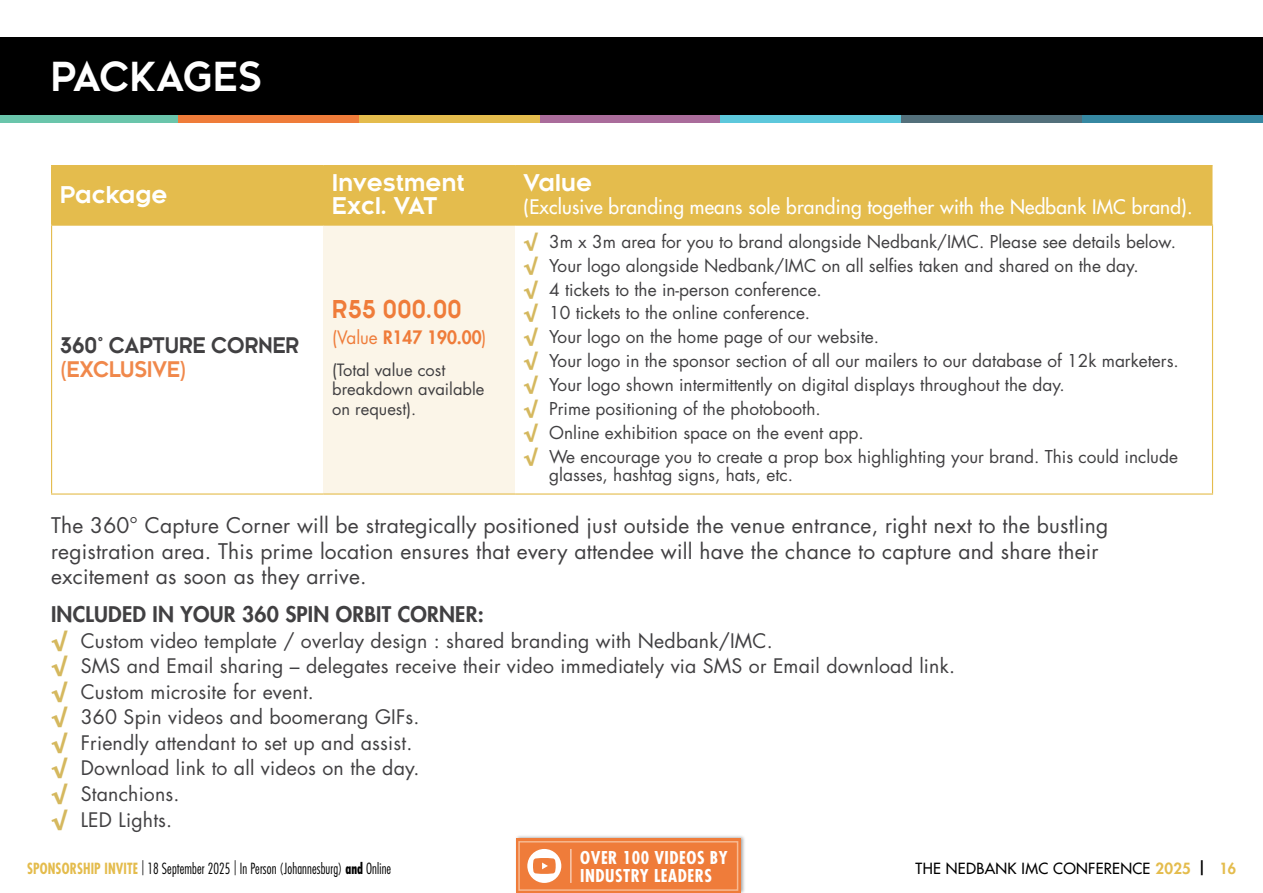
<style>
.page{position:relative;width:1263px;height:893px;background:#fff}
.page>*{position:absolute;margin:0;border:0;box-sizing:border-box;transform-origin:0 0}
.t1{font:700 39px "Kessel 105 W00";letter-spacing:.02em;color:#fff;scale:.95 1}
.t2{font:700 24px "Kessel 105 W00";letter-spacing:.02em;color:#ef7c3a;scale:.92 1}
.t3{font:700 22.5px/22.5px "Kessel 105 W00";letter-spacing:.01em;color:#fff}
.t4{font:21px/25.5px "Futura Std";letter-spacing:.01em;color:#414042}
.t5{font:800 21px "Futura Std";letter-spacing:.01em;color:#414042}
.t6{font:700 21px "Kessel 105 W00";color:#414042;scale:.95 1}
.t7{font:700 21px "Kessel 105 W00";color:#f0884b;scale:.95 1}
.t8{font:19.5px/25.5px "Futura Std";letter-spacing:.01em;color:#414042}
.t9{font:500 19.5px "Futura Std";letter-spacing:.01em;color:#fff}
.t10{font:800 18px "Futura Std";color:#ef7c3a;scale:.95 1}
.t11{font:17.25px/23.9px "Futura Std";color:#414042}
.t12{font:700 condensed 17.25px/18.3px "Futura Std";letter-spacing:.03em;color:#fff}
.t13{font:16.5px/19.5px "Futura Std";color:#414042}
.t14{font:300 condensed 15px "Futura Std";letter-spacing:.01em;color:#000;scale:.9 1}
.t15{font:500 15px "Futura Std";letter-spacing:.02em;color:#000}
.s1{font-weight:800;color:#d5b85e}
.s2{font-weight:400}
.s3{font-weight:700;color:#e4bc4d}
.s4{font-weight:700}
.s5{font-weight:800;color:#e4bc4d}
.s6{font-weight:800}
</style>
<div class="page">
<div style="left:0;top:37px;width:1263px;height:78px;background:#000"></div>
<div style="left:0;top:115px;width:181px;height:8px;background:#6ac5ab"></div>
<div style="left:178px;top:115px;width:181px;height:8px;background:#ef7c3a"></div>
<div style="left:359px;top:115px;width:181px;height:8px;background:#e4bc4d"></div>
<div style="left:540px;top:115px;width:180px;height:8px;background:#aa6c9b"></div>
<div style="left:720px;top:115px;width:181px;height:8px;background:#5dc8dc"></div>
<div style="left:901px;top:115px;width:181px;height:8px;background:#53707b"></div>
<div style="left:1082px;top:115px;width:180px;height:8px;background:#3688a2"></div>
<div style="left:515px;top:834px;width:231px;height:59px;background:#000;opacity:.35"></div>
<div style="left:516px;top:839px;width:224px;height:54px;background:#ef7c3a"></div>
<div style="left:518px;top:841px;width:220px;height:50px;border:2px solid #f7b991"></div>
<hr style="left:570px;top:849px;width:2px;height:34px;background:#fff">
<div style="left:527px;top:849px;width:34px;height:34px;background:#fff;border-radius:50%"></div>
<svg style="left:533px;top:858px;width:23px;height:16px"></svg>
<div style="left:52px;top:166px;width:1160px;height:59px;background:#e4bc4d"></div>
<div style="left:324px;top:225px;width:191px;height:269px;background:#fbf5e8"></div>
<hr style="left:51px;top:226px;width:1px;height:267px;background:#e4bc4d">
<hr style="left:1212px;top:226px;width:1px;height:267px;background:#e4bc4d">
<hr style="left:51px;top:493px;width:273px;height:2px;background:#e4bc4d">
<hr style="left:324px;top:493px;width:191px;height:2px;background:#e4bc4d">
<hr style="left:515px;top:493px;width:698px;height:2px;background:#e4bc4d">
<hr style="left:51px;top:165px;width:273px;height:1px;background:#e4bc4d">
<hr style="left:51px;top:166px;width:1px;height:59px;background:#e4bc4d">
<hr style="left:324px;top:165px;width:191px;height:1px;background:#e4bc4d">
<hr style="left:515px;top:165px;width:697px;height:1px;background:#e4bc4d">
<hr style="left:51px;top:225px;width:273px;height:1px;background:#e4bc4d">
<hr style="left:324px;top:225px;width:191px;height:1px;background:#e4bc4d">
<hr style="left:515px;top:225px;width:698px;height:1px;background:#e4bc4d">
<h1 class="t1" style="left:51px;top:53px;width:223px">PACKAGES</h1>
<h3 class="t3" style="left:60px;top:183px;width:109px">Package</h3>
<h3 class="t3" style="left:332px;top:172px;width:134px">Investment<br>Excl. VAT</h3>
<h3 class="t3" style="left:524px;top:172px;width:70px">Value</h3>
<p class="t9" style="left:524px;top:195px;width:670px">(Exclusive branding means sole branding together with the Nedbank IMC brand).</p>
<p class="t11" style="left:524px;top:230px;width:657px"><span class="s1">√</span> 3m x 3m area for you to brand alongside Nedbank/IMC. Please see details below. <span class="s1">√</span> Your logo alongside Nedbank/IMC on all selfies taken and shared on the day.<br><span class="s1">√</span> 4 tickets to the in-person conference.<br><span class="s1">√</span> 10 tickets to the online conference.<br><span class="s1">√</span> Your logo on the home page of our website.<br><span class="s1">√</span> Your logo in the sponsor section of all our mailers to our database of 12k marketers. <span class="s1">√</span> Your logo shown intermittently on digital displays throughout the day.<br><span class="s1">√</span> Prime positioning of the photobooth.<br><span class="s1">√</span> Online exhibition space on the event app.<br><span class="s1">√</span> We encourage you to create a prop box highlighting your brand. This could include</p>
<p class="t11" style="left:549px;top:463px;width:245px">glasses, hashtag signs, hats, etc.</p>
<p class="t4" style="left:51px;top:513px;width:1059px">The 360° Capture Corner will be strategically positioned just outside the venue entrance, right next to the bustling registration area. This prime location ensures that every attendee will have the chance to capture and share their excitement as soon as they arrive.</p>
<p class="t5" style="left:51px;top:601px;width:434px">INCLUDED IN YOUR 360 SPIN ORBIT CORNER:</p>
<p class="t8" style="left:51px;top:628px;width:905px"><span class="s1">√</span> Custom video template / overlay design : shared branding with Nedbank/IMC.<br><span class="s1">√</span> SMS and Email sharing – delegates receive their video immediately via SMS or Email download link. <span class="s1">√</span> Custom microsite for event.<br><span class="s1">√</span> 360 Spin videos and boomerang GIFs.<br><span class="s1">√</span> Friendly attendant to set up and assist.<br><span class="s1">√</span> Download link to all videos on the day.<br><span class="s1">√</span> Stanchions.<br><span class="s1">√</span> LED Lights.</p>
<h2 class="t2" style="left:332px;top:295px;width:142px">R55 000.00</h2>
<p class="t10" style="left:332px;top:326px;width:164px"><span class="s2">(Value</span> R147 190.00<span class="s2">)</span></p>
<p class="t13" style="left:332px;top:360px;width:154px">(Total value cost breakdown available on request).</p>
<p class="t6" style="left:60px;top:333px;width:253px">360° CAPTURE CORNER</p>
<p class="t7" style="left:60px;top:357px;width:135px">(EXCLUSIVE)</p>
<p class="t12" style="left:580px;top:848px;width:149px">OVER 100 VIDEOS BY<br>INDUSTRY LEADERS</p>
<p class="t14" style="left:27px;top:859px;width:406px"><span class="s3">SPONSORSHIP INVITE</span> | 18 September 2025 | In Person (Johannesburg) <span class="s4">and</span> Online</p>
<p class="t15" style="left:915px;top:859px;width:322px">THE NEDBANK IMC CONFERENCE <span class="s5">2025</span> <span class="s6">|</span> <span class="s5">16</span></p>
</div>
